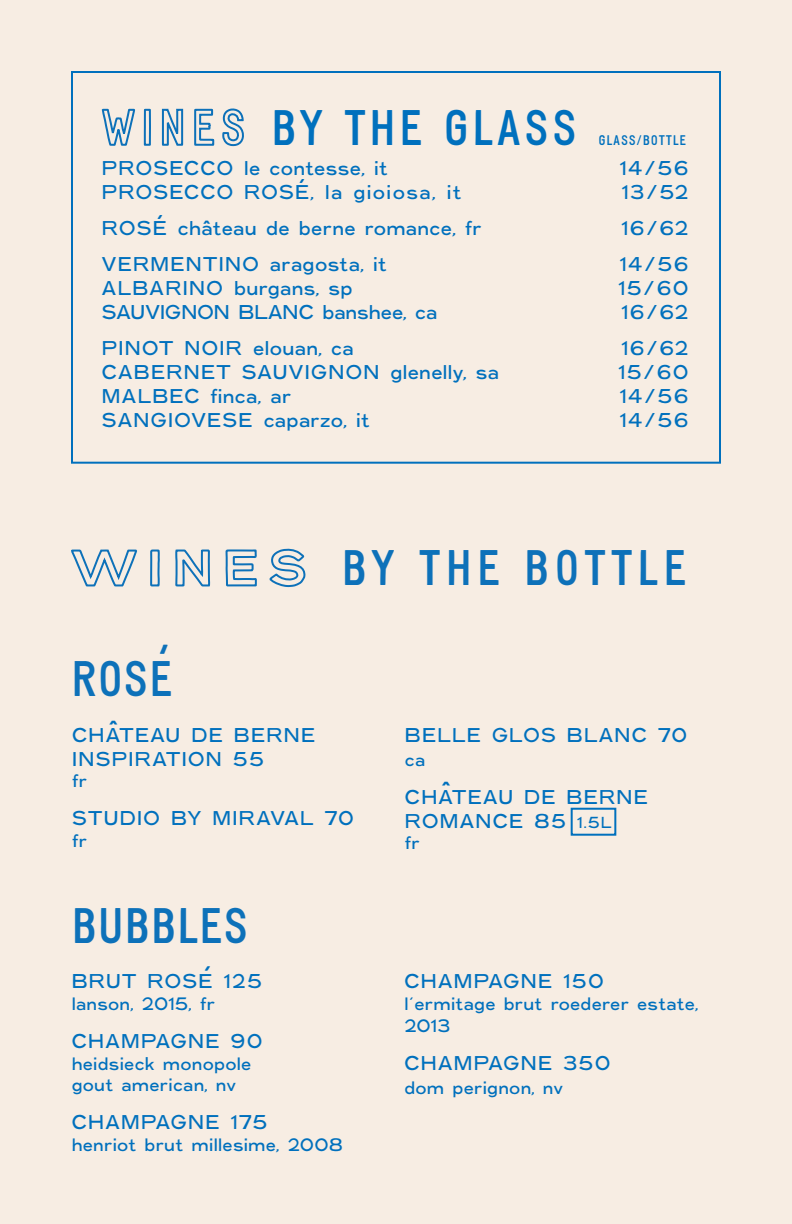
<style>
.page{position:relative;width:792px;height:1224px;background:#f7ede3}
.page>*{position:absolute;margin:0;border:0;box-sizing:border-box;transform-origin:0 0}
.t1{font:50px "Canteen BN Medium";letter-spacing:.13em;color:#0d71b9}
.t2{font:50px "Canteen BN Medium";letter-spacing:.1em;color:#0070bd}
.t3{font:50px "Canteen BN Medium";letter-spacing:.05em;color:#0d71b9}
.t4{font:44px "Canteen BN Medium";color:#0d71b9}
.t5{font:300 34px "Hamburg Hand";color:#0070bd}
.t6{font:300 30px "Hamburg Hand";color:#0070bd}
.t7{font:700 24px "Arial";color:#0070bd}
.t8{font:300 20px/24px "Hamburg Hand";letter-spacing:.1em;color:#0070bd}
.t9{font:300 20px "Hamburg Hand";letter-spacing:.05em;color:#0070bd}
.t10{font:300 20px "Hamburg Hand";letter-spacing:.075em;color:#0070bd}
.t11{font:300 20px "Hamburg Hand";letter-spacing:.04em;color:#0070bd}
.t12{font:300 20px "Hamburg Hand";letter-spacing:.065em;color:#0070bd}
.t13{font:300 20px "Hamburg Hand";letter-spacing:.06em;color:#0070bd}
.t14{font:700 20px "Arial";color:#0070bd}
.t15{font:300 18px/21.6px "Hamburg Hand";letter-spacing:.05em;color:#0070bd}
.t16{font:14px "Canteen BN Medium";letter-spacing:.1em;color:#0070bd}
.s1{color:#0d71b9}
.s2{font-family:"Hamburg Hand";font-weight:700}
.s3{font-size:16px}
</style>
<div class="page">
<div style="left:71px;top:71px;width:650px;height:393px;border:2px solid #0070bd"></div>
<div style="left:571px;top:808px;width:45px;height:28px;border:2px solid #0070bd"></div>
<p class="t2" style="left:102px;top:105px;width:475px"><span class="s1">WINES</span> BY THE GLASS</p>
<p class="t16" style="left:599px;top:134px;width:89px">GLASS/BOTTLE</p>
<p class="t9" style="left:102px;top:157px;width:287px">PROSECCO le contesse, it</p>
<p class="t8" style="left:620px;top:156px;width:70px">14/56</p>
<p class="t8" style="left:102px;top:180px;width:360px">PROSECCO ROSE, la gioiosa, it</p>
<p class="t8" style="left:622px;top:180px;width:68px">13/52</p>
<p class="t9" style="left:102px;top:217px;width:381px">ROSE chateau de berne romance, fr</p>
<p class="t8" style="left:621px;top:216px;width:68px">16/62</p>
<p class="t8" style="left:102px;top:252px;width:286px">VERMENTINO aragosta, it</p>
<p class="t8" style="left:620px;top:252px;width:70px">14/56</p>
<p class="t10" style="left:102px;top:277px;width:251px">ALBARINO burgans, sp</p>
<p class="t8" style="left:618px;top:276px;width:71px">15/60</p>
<p class="t11" style="left:102px;top:301px;width:336px">SAUVIGNON BLANC banshee, ca</p>
<p class="t8" style="left:621px;top:300px;width:68px">16/62</p>
<p class="t12" style="left:102px;top:337px;width:253px">PINOT NOIR elouan, ca</p>
<p class="t8" style="left:621px;top:336px;width:68px">16/62</p>
<p class="t8" style="left:102px;top:360px;width:398px">CABERNET SAUVIGNON glenelly, sa</p>
<p class="t8" style="left:618px;top:360px;width:71px">15/60</p>
<p class="t13" style="left:102px;top:385px;width:190px">MALBEC finca, ar</p>
<p class="t8" style="left:620px;top:384px;width:70px">14/56</p>
<p class="t10" style="left:102px;top:409px;width:269px">SANGIOVESE caparzo, it</p>
<p class="t8" style="left:620px;top:408px;width:70px">14/56</p>
<p class="t6" style="left:298px;top:172px;width:6px">‘</p>
<p class="t6" style="left:156px;top:208px;width:6px">‘</p>
<p class="t14" style="left:204px;top:215px;width:8px">ˆ</p>
<p class="t1" style="left:72px;top:546px;width:615px"><span class="s2">WINES</span> BY THE BOTTLE</p>
<p class="t4" style="left:159px;top:640px;width:9px">‘</p>
<p class="t3" style="left:72px;top:657px;width:101px">ROSE</p>
<p class="t7" style="left:109px;top:714px;width:9px">ˆ</p>
<p class="t8" style="left:73px;top:722px;width:244px">CHATEAU DE BERNE<br>INSPIRATION 55</p>
<p class="t15" style="left:73px;top:770px;width:16px">fr</p>
<p class="t8" style="left:73px;top:806px;width:283px">STUDIO BY MIRAVAL 70</p>
<p class="t15" style="left:73px;top:829px;width:16px">fr</p>
<p class="t3" style="left:73px;top:903px;width:176px">BUBBLES</p>
<p class="t8" style="left:72px;top:969px;width:191px">BRUT ROSE 125</p>
<p class="t15" style="left:72px;top:993px;width:144px">lanson, 2015, fr</p>
<p class="t8" style="left:72px;top:1029px;width:192px">CHAMPAGNE 90</p>
<p class="t15" style="left:72px;top:1052px;width:181px">heidsieck monopole gout american, nv</p>
<p class="t8" style="left:72px;top:1110px;width:197px">CHAMPAGNE 175</p>
<p class="t15" style="left:72px;top:1133px;width:272px">henriot brut millesime, 2008</p>
<p class="t5" style="left:203px;top:959px;width:7px">‘</p>
<p class="t8" style="left:405px;top:722px;width:283px">BELLE GLOS BLANC 70</p>
<p class="t15" style="left:405px;top:748px;width:21px">ca</p>
<p class="t8" style="left:405px;top:784px;width:244px">CHATEAU DE BERNE<br>ROMANCE 85 <span class="s3">1.5L</span></p>
<p class="t15" style="left:405px;top:832px;width:16px">fr</p>
<p class="t7" style="left:442px;top:775px;width:9px">ˆ</p>
<p class="t8" style="left:405px;top:969px;width:200px">CHAMPAGNE 150</p>
<p class="t15" style="left:405px;top:993px;width:295px">l’ermitage brut roederer estate,<br>2013</p>
<p class="t8" style="left:405px;top:1050px;width:207px">CHAMPAGNE 350</p>
<p class="t15" style="left:405px;top:1076px;width:160px">dom perignon, nv</p>
</div>
